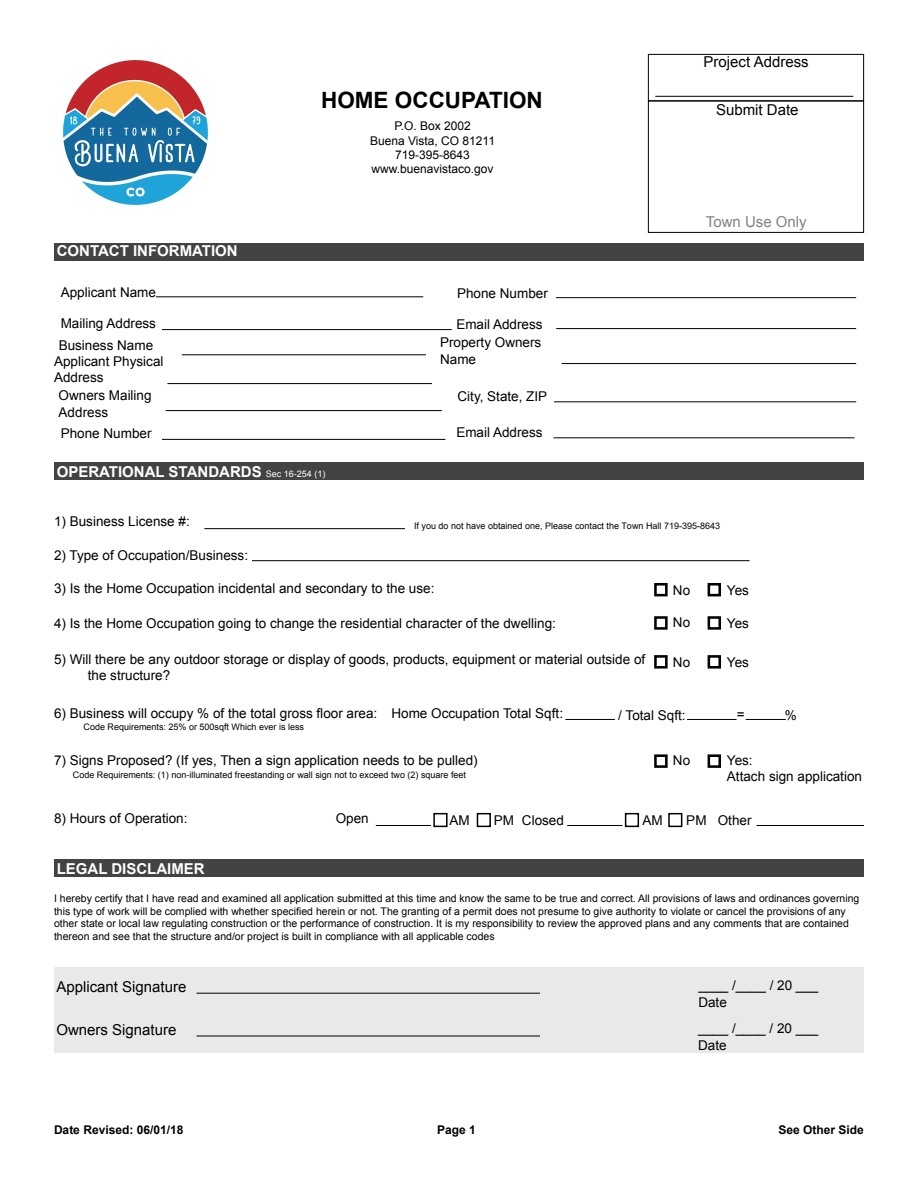
<style>
.page{position:relative;width:918px;height:1188px;background:#fff}
.page>*{position:absolute;margin:0;border:0;box-sizing:border-box;transform-origin:0 0}
.t1{font:700 22.5px "Arial";color:#000}
.t2{font:700 15px "Arial";color:#fff}
.t3{font:15px "Arial";color:#000}
.t4{font:15px "Arial";color:#808285}
.t5{font:13.5px/16.2px "Arial";color:#000}
.t6{font:12px/14.4px "Arial";color:#000;text-align:center}
.t7{font:700 12px "Arial";color:#000}
.t8{font:10.5px/12.6px "Arial";color:#000}
.t9{font:9px "Arial";color:#000}
.s1{font-weight:400;font-size:9px}
</style>
<div class="page">
<div style="left:54px;top:968px;width:810px;height:85px;background:#e9e9e9"></div>
<div style="left:648px;top:54px;width:216px;height:47px;border:1px solid #000"></div>
<hr style="left:655px;top:96px;width:198px;height:1px;background:#000">
<div style="left:648px;top:101px;width:216px;height:132px;border:1px solid #000"></div>
<div style="left:54px;top:243px;width:810px;height:18px;background:#434343"></div>
<div style="left:54px;top:462px;width:810px;height:18px;background:#434343"></div>
<hr style="left:182px;top:355px;width:244px;height:1px;background:#000">
<hr style="left:156px;top:297px;width:267px;height:1px;background:#000">
<hr style="left:562px;top:363px;width:294px;height:1px;background:#000">
<hr style="left:554px;top:402px;width:302px;height:1px;background:#000">
<hr style="left:166px;top:410px;width:276px;height:1px;background:#000">
<hr style="left:556px;top:297px;width:300px;height:1px;background:#000">
<hr style="left:554px;top:438px;width:301px;height:1px;background:#000">
<hr style="left:556px;top:328px;width:300px;height:1px;background:#000">
<hr style="left:252px;top:560px;width:498px;height:1px;background:#000">
<hr style="left:204px;top:528px;width:201px;height:1px;background:#000">
<hr style="left:565px;top:719px;width:50px;height:1px;background:#000">
<hr style="left:376px;top:825px;width:55px;height:1px;background:#000">
<hr style="left:567px;top:825px;width:55px;height:1px;background:#000">
<hr style="left:756px;top:825px;width:108px;height:1px;background:#000">
<hr style="left:687px;top:719px;width:50px;height:1px;background:#000">
<hr style="left:746px;top:719px;width:40px;height:1px;background:#000">
<div style="left:433px;top:813px;width:15px;height:14px;border:2px solid #000"></div>
<div style="left:625px;top:813px;width:14px;height:14px;border:2px solid #000"></div>
<div style="left:477px;top:813px;width:14px;height:14px;border:2px solid #000"></div>
<div style="left:668px;top:813px;width:14px;height:14px;border:2px solid #000"></div>
<hr style="left:196px;top:1036px;width:344px;height:1px;background:#000">
<hr style="left:196px;top:993px;width:344px;height:1px;background:#000">
<div style="left:54px;top:860px;width:810px;height:17px;background:#434343"></div>
<div style="left:654px;top:583px;width:14px;height:13px;border:3px solid #000"></div>
<div style="left:654px;top:616px;width:14px;height:14px;border:3px solid #000"></div>
<div style="left:654px;top:655px;width:14px;height:14px;border:3px solid #000"></div>
<div style="left:708px;top:583px;width:13px;height:13px;border:3px solid #000"></div>
<div style="left:708px;top:616px;width:13px;height:14px;border:3px solid #000"></div>
<div style="left:708px;top:655px;width:13px;height:14px;border:3px solid #000"></div>
<div style="left:654px;top:754px;width:14px;height:14px;border:3px solid #000"></div>
<div style="left:708px;top:754px;width:13px;height:14px;border:3px solid #000"></div>
<hr style="left:162px;top:329px;width:290px;height:1px;background:#000">
<hr style="left:162px;top:439px;width:284px;height:1px;background:#000">
<hr style="left:167px;top:383px;width:265px;height:1px;background:#000">
<img style="left:63px;top:60px;width:145px;height:145px">
<h1 class="t1" style="left:321px;top:85px;width:223px">HOME OCCUPATION</h1>
<p class="t2" style="left:57px;top:241px;width:22px">Contact</p>
<p class="t2" style="left:133px;top:241px;width:57px">Information</p>
<p class="t5" style="left:61px;top:284px;width:97px">Applicant Name</p>
<p class="t5" style="left:61px;top:316px;width:97px">Mailing Address</p>
<p class="t5" style="left:59px;top:337px;width:96px">Business Name</p>
<p class="t5" style="left:54px;top:354px;width:111px">Applicant Physical<br>Address</p>
<p class="t6" style="left:370px;top:119px;width:126px">P.O. Box 2002<br>Buena Vista, CO 81211<br>719-395-8643 www.buenavistaco.gov</p>
<p class="t5" style="left:457px;top:285px;width:92px">Phone Number</p>
<p class="t5" style="left:456px;top:316px;width:88px">Email Address</p>
<p class="t5" style="left:440px;top:335px;width:103px">Property Owners<br>Name</p>
<p class="t5" style="left:59px;top:388px;width:95px">Owners Mailing<br>Address</p>
<p class="t5" style="left:458px;top:389px;width:91px">City, State, ZIP</p>
<p class="t5" style="left:61px;top:425px;width:92px">Phone Number</p>
<p class="t5" style="left:456px;top:424px;width:88px">Email Address</p>
<p class="t2" style="left:57px;top:462px;width:270px">OPERATIONAL STANDARDS <span class="s1">Sec 16-254 (1)</span></p>
<p class="t3" style="left:704px;top:52px;width:107px">Project Address</p>
<p class="t3" style="left:716px;top:100px;width:84px">Submit Date</p>
<p class="t4" style="left:706px;top:212px;width:102px">Town Use Only</p>
<p class="t5" style="left:54px;top:513px;width:137px">1) Business License #:</p>
<p class="t5" style="left:54px;top:547px;width:196px">2) Type of Occupation/Business:</p>
<p class="t9" style="left:414px;top:520px;width:308px">If you do not have obtained one, Please contact the Town Hall 719-395-8643</p>
<p class="t5" style="left:54px;top:581px;width:382px">3) Is the Home Occupation incidental and secondary to the use:</p>
<p class="t5" style="left:54px;top:616px;width:503px">4) Is the Home Occupation going to change the residential character of the dwelling:</p>
<p class="t5" style="left:88px;top:651px;width:559px;text-indent:-34px">5) Will there be any outdoor storage or display of goods, products, equipment or material outside of the structure?</p>
<p class="t5" style="left:54px;top:705px;width:325px">6) Business will occupy % of the total gross floor area:</p>
<p class="t5" style="left:54px;top:752px;width:425px">7) Signs Proposed? (If yes, Then a sign application needs to be pulled)</p>
<p class="t5" style="left:673px;top:582px;width:19px">No</p>
<p class="t5" style="left:673px;top:614px;width:19px">No</p>
<p class="t5" style="left:673px;top:654px;width:19px">No</p>
<p class="t5" style="left:392px;top:705px;width:173px">Home Occupation Total Sqft:</p>
<p class="t5" style="left:618px;top:707px;width:69px">/ Total Sqft:</p>
<p class="t9" style="left:84px;top:721px;width:222px">Code Requirements: 25% or 500sqft Which ever is less</p>
<p class="t9" style="left:73px;top:769px;width:395px">Code Requirements: (1) non-illuminated freestanding or wall sign not to exceed two (2) square feet</p>
<p class="t5" style="left:673px;top:752px;width:19px">No</p>
<p class="t5" style="left:727px;top:582px;width:24px">Yes</p>
<p class="t5" style="left:727px;top:615px;width:24px">Yes</p>
<p class="t5" style="left:727px;top:654px;width:24px">Yes</p>
<p class="t5" style="left:737px;top:706px;width:9px">=</p>
<p class="t5" style="left:785px;top:707px;width:14px">%</p>
<p class="t5" style="left:727px;top:752px;width:137px">Yes:<br>Attach sign application</p>
<p class="t5" style="left:54px;top:811px;width:135px">8) Hours of Operation:</p>
<p class="t2" style="left:57px;top:859px;width:148px">LEGAL DISCLAIMER</p>
<p class="t5" style="left:336px;top:811px;width:35px">Open</p>
<p class="t5" style="left:522px;top:812px;width:44px">Closed</p>
<p class="t5" style="left:718px;top:812px;width:35px">Other</p>
<p class="t5" style="left:450px;top:813px;width:22px">AM</p>
<p class="t5" style="left:494px;top:813px;width:22px">PM</p>
<p class="t5" style="left:643px;top:813px;width:22px">AM</p>
<p class="t5" style="left:686px;top:813px;width:22px">PM</p>
<p class="t8" style="left:54px;top:892px;width:807px">I hereby certify that I have read and examined all application submitted at this time and know the same to be true and correct. All provisions of laws and ordinances governing this type of work will be complied with whether specified herein or not. The granting of a permit does not presume to give authority to violate or cancel the provisions of any other state or local law regulating construction or the performance of construction. It is my responsibility to review the approved plans and any comments that are contained thereon and see that the structure and/or project is built in compliance with all applicable codes</p>
<p class="t3" style="left:56px;top:977px;width:132px">Applicant Signature</p>
<p class="t5" style="left:698px;top:977px;width:122px">____ /____ / 20 ___</p>
<p class="t5" style="left:698px;top:994px;width:30px">Date</p>
<p class="t3" style="left:56px;top:1020px;width:122px">Owners Signature</p>
<p class="t5" style="left:698px;top:1020px;width:122px">____ /____ / 20 ___</p>
<p class="t5" style="left:698px;top:1037px;width:30px">Date</p>
<p class="t7" style="left:54px;top:1122px;width:131px">Date revised: 06/01/18</p>
<p class="t7" style="left:437px;top:1122px;width:40px">Page 1</p>
<p class="t7" style="left:779px;top:1122px;width:87px">See Other Side</p>
</div>
